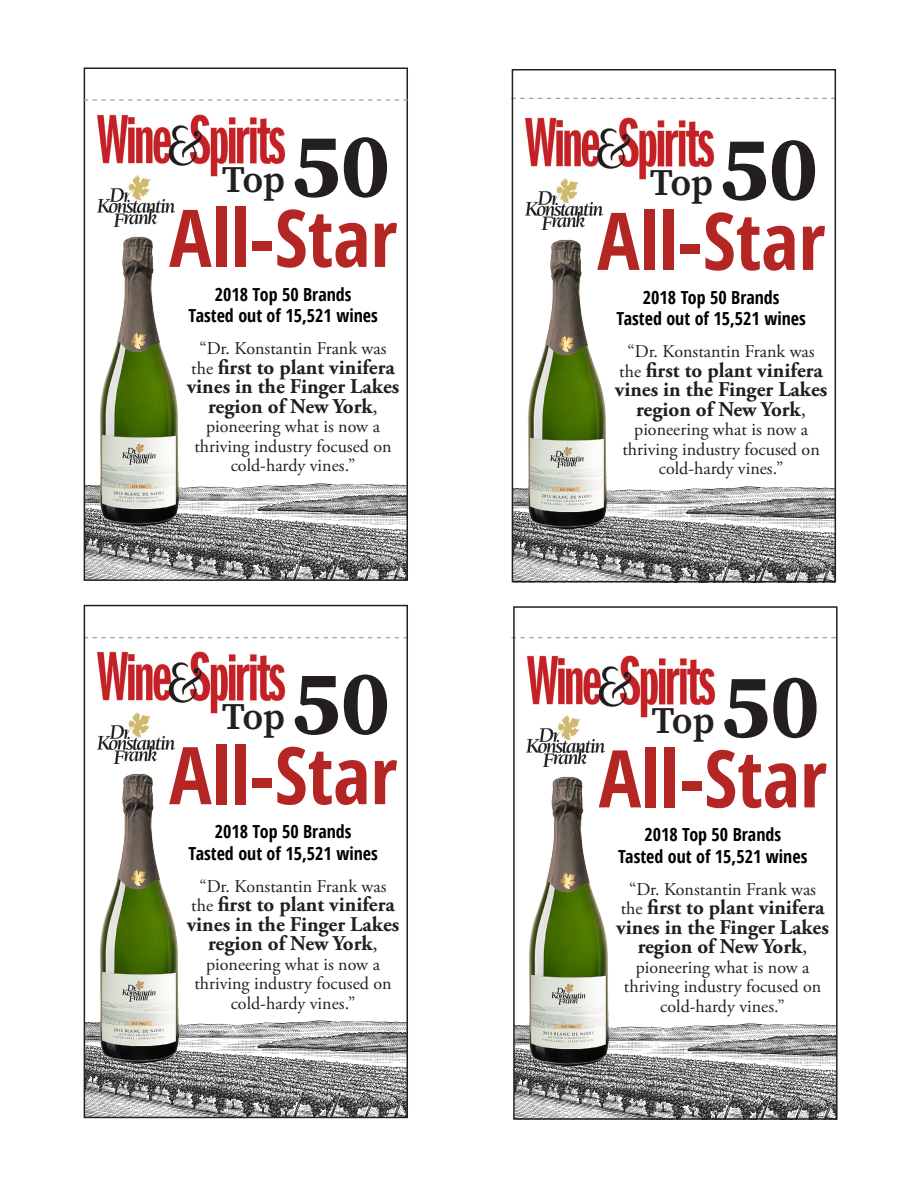
<style>
.page{position:relative;width:918px;height:1188px;background:#fff}
.page>*{position:absolute;margin:0;border:0;box-sizing:border-box;transform-origin:0 0}
.t1{font:700 91.5px "Source Serif Pro";color:#231f20}
.t2{font:700 condensed 79.5px "Open Sans";color:#b32623}
.t3{font:600 37.5px "Source Serif Pro";letter-spacing:-.04em;color:#231f20}
.t4{font:700 21px/19.5px "Adobe Garamond Pro";color:#231f20;text-align:center}
.t5{font:18px/19.5px "Adobe Garamond Pro";color:#231f20;text-align:center}
.t6{font:700 condensed 18px "Open Sans";color:#000}
.s1{font-weight:400;font-size:18px}
.s2{font-weight:400}
</style>
<div class="page">
<svg style="left:511px;top:98px;width:322px;height:1px"></svg>
<svg style="left:87px;top:637px;width:318px;height:1px"></svg>
<svg style="left:512px;top:637px;width:323px;height:1px"></svg>
<div style="left:512px;top:69px;width:324px;height:513px;border:2px solid #231f20"></div>
<div style="left:84px;top:605px;width:324px;height:513px;border:2px solid #231f20"></div>
<div style="left:513px;top:606px;width:325px;height:514px;border:2px solid #231f20"></div>
<div style="left:84px;top:68px;width:324px;height:513px;border:2px solid #231f20"></div>
<svg style="left:84px;top:99px;width:324px;height:1px"></svg>
<img style="left:85px;top:483px;width:322px;height:96px">
<img style="left:96px;top:236px;width:87px;height:293px">
<img style="left:96px;top:114px;width:190px;height:63px">
<img style="left:97px;top:175px;width:78px;height:51px">
<img style="left:513px;top:486px;width:322px;height:96px">
<img style="left:524px;top:239px;width:87px;height:293px">
<img style="left:524px;top:117px;width:191px;height:63px">
<img style="left:525px;top:178px;width:78px;height:51px">
<img style="left:85px;top:1020px;width:322px;height:97px">
<img style="left:96px;top:773px;width:87px;height:293px">
<img style="left:96px;top:651px;width:190px;height:63px">
<img style="left:97px;top:713px;width:78px;height:50px">
<img style="left:515px;top:1023px;width:321px;height:97px">
<img style="left:526px;top:776px;width:86px;height:294px">
<img style="left:526px;top:655px;width:190px;height:63px">
<img style="left:527px;top:716px;width:77px;height:51px">
<p class="t3" style="left:222px;top:154px;width:65px">Top</p>
<p class="t1" style="left:291px;top:102px;width:101px">50</p>
<p class="t2" style="left:169px;top:183px;width:230px">All-Star</p>
<p class="t6" style="left:215px;top:282px;width:138px">2018 Top 50 Brands</p>
<p class="t6" style="left:189px;top:303px;width:191px">Tasted out of 15,521 wines</p>
<p class="t5" style="left:200px;top:339px;width:189px">“Dr. Konstantin Frank was</p>
<p class="t4" style="left:187px;top:358px;width:214px"><span class="s1">the</span> first to plant vinifera vines in the Finger Lakes region of New York<span class="s2">,</span></p>
<p class="t5" style="left:194px;top:417px;width:199px">pioneering what is now a thriving industry focused on cold-hardy vines.”</p>
<p class="t3" style="left:222px;top:691px;width:65px">Top</p>
<p class="t1" style="left:291px;top:640px;width:101px">50</p>
<p class="t2" style="left:169px;top:720px;width:230px">All-Star</p>
<p class="t6" style="left:215px;top:819px;width:138px">2018 Top 50 Brands</p>
<p class="t6" style="left:189px;top:840px;width:191px">Tasted out of 15,521 wines</p>
<p class="t5" style="left:200px;top:877px;width:189px">“Dr. Konstantin Frank was</p>
<p class="t4" style="left:187px;top:895px;width:214px"><span class="s1">the</span> first to plant vinifera vines in the Finger Lakes region of New York<span class="s2">,</span></p>
<p class="t5" style="left:194px;top:955px;width:199px">pioneering what is now a thriving industry focused on cold-hardy vines.”</p>
<p class="t3" style="left:650px;top:157px;width:65px">Top</p>
<p class="t1" style="left:719px;top:105px;width:101px">50</p>
<p class="t2" style="left:597px;top:186px;width:230px">All-Star</p>
<p class="t6" style="left:643px;top:285px;width:138px">2018 Top 50 Brands</p>
<p class="t6" style="left:617px;top:306px;width:191px">Tasted out of 15,521 wines</p>
<p class="t5" style="left:628px;top:342px;width:189px">“Dr. Konstantin Frank was</p>
<p class="t4" style="left:615px;top:361px;width:214px"><span class="s1">the</span> first to plant vinifera vines in the Finger Lakes region of New York<span class="s2">,</span></p>
<p class="t5" style="left:622px;top:420px;width:199px">pioneering what is now a thriving industry focused on cold-hardy vines.”</p>
<p class="t3" style="left:651px;top:695px;width:65px">Top</p>
<p class="t1" style="left:721px;top:643px;width:101px">50</p>
<p class="t2" style="left:599px;top:723px;width:230px">All-Star</p>
<p class="t6" style="left:644px;top:822px;width:138px">2018 Top 50 Brands</p>
<p class="t6" style="left:618px;top:844px;width:191px">Tasted out of 15,521 wines</p>
<p class="t5" style="left:629px;top:880px;width:189px">“Dr. Konstantin Frank was</p>
<p class="t4" style="left:616px;top:898px;width:214px"><span class="s1">the</span> first to plant vinifera vines in the Finger Lakes region of New York<span class="s2">,</span></p>
<p class="t5" style="left:624px;top:958px;width:199px">pioneering what is now a thriving industry focused on cold-hardy vines.”</p>
</div>
